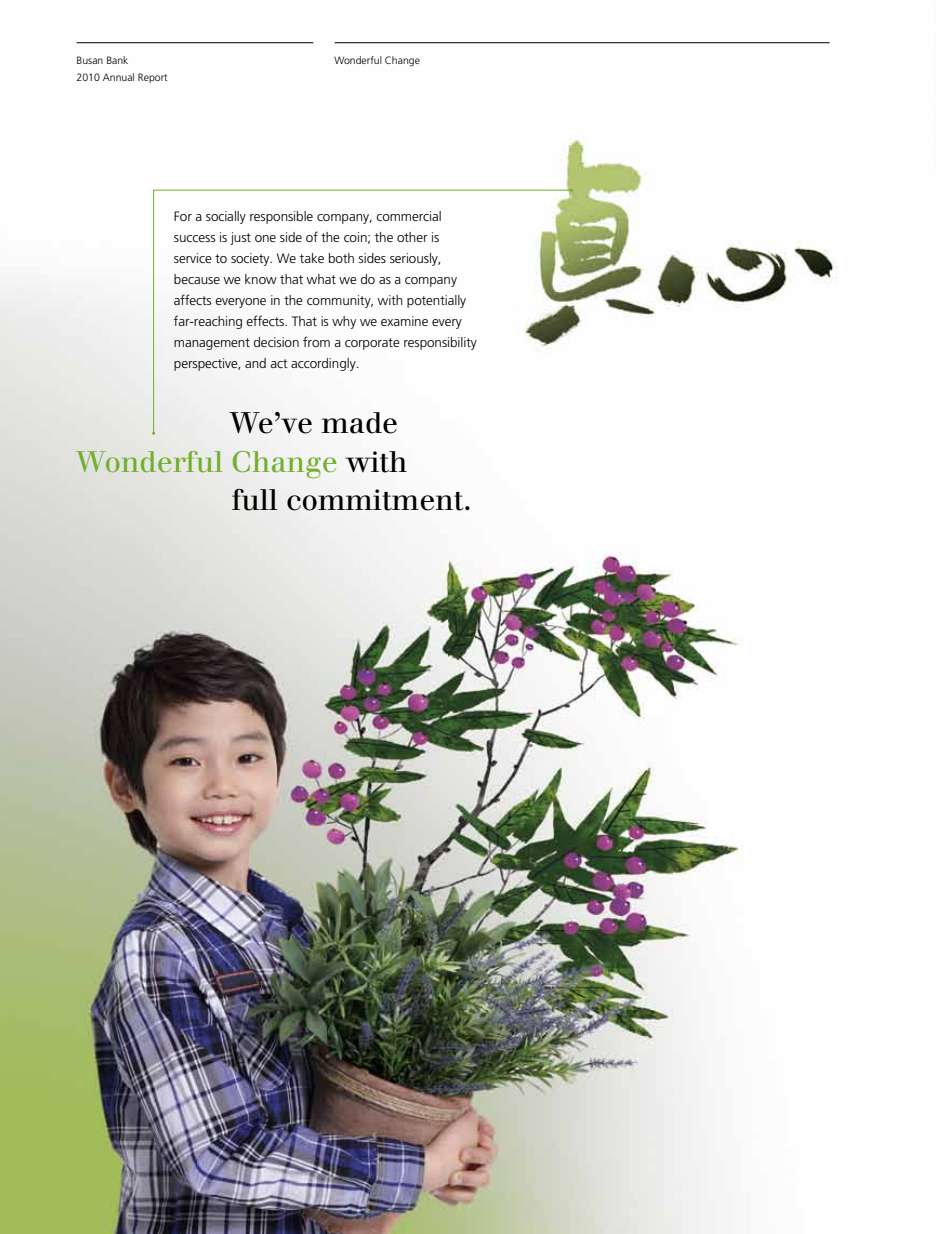
<style>
.page{position:relative;width:936px;height:1234px;background:#fff}
.page>*{position:absolute;margin:0;border:0;box-sizing:border-box;transform-origin:0 0}
.t1{font:29.1px "Justus";color:#000}
.t2{font:29.1px "Justus";color:#72af2d}
.t3{font:300 13.5px/21px "Frutiger";letter-spacing:-.005em;color:#000}
.t4{font:300 10.5px/16.5px "Frutiger";color:#000}
.s1{color:#000}
</style>
<div class="page">
<img style="left:0;top:42px;width:837px;height:1191px">
<svg style="left:153px;top:189px;width:419px;height:245px"></svg>
<hr style="left:77px;top:42px;width:236px;height:1px;background:#000">
<hr style="left:334px;top:42px;width:495px;height:1px;background:#000">
<p class="t4" style="left:77px;top:52px;width:93px">Busan Bank<br>2010 Annual Report</p>
<p class="t4" style="left:334px;top:52px;width:87px">Wonderful Change</p>
<p class="t3" style="left:174px;top:206px;width:304px">For a socially responsible company, commercial success is just one side of the coin; the other is service to society. We take both sides seriously, because we know that what we do as a company affects everyone in the community, with potentially far-reaching effects. That is why we examine every management decision from a corporate responsibility perspective, and act accordingly.</p>
<h1 class="t1" style="left:230px;top:405px;width:170px">We’ve made</h1>
<h1 class="t2" style="left:77px;top:444px;width:332px">Wonderful Change <span class="s1">with</span></h1>
<h1 class="t1" style="left:232px;top:482px;width:241px">full commitment.</h1>
</div>
